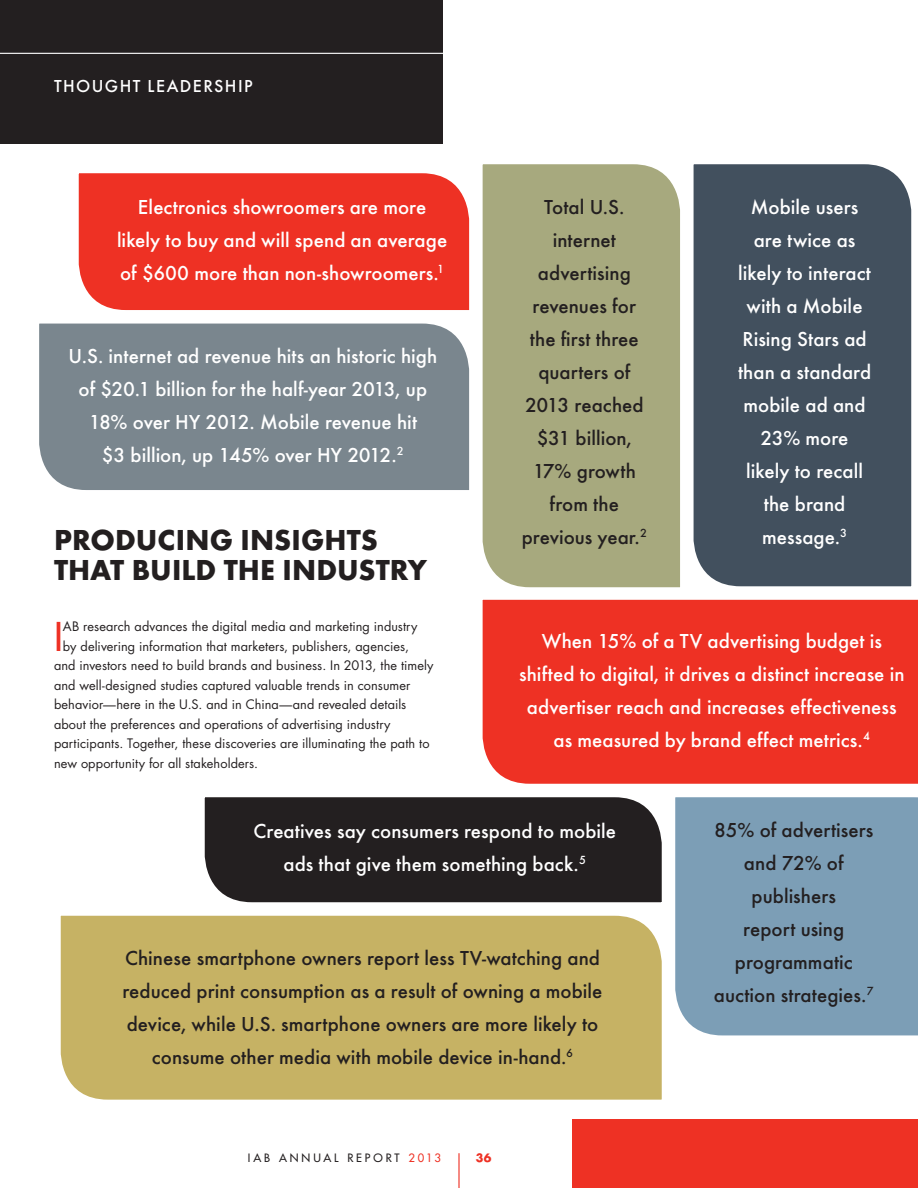
<style>
.page{position:relative;width:918px;height:1188px;background:#fff}
.page>*{position:absolute;margin:0;border:0;box-sizing:border-box;transform-origin:0 0}
.AR-Drop_Cap{font:38.55px "Futura";color:#ee3124}
.AR-Headline{font:700 30px/30px "Futura TOT";color:#231f20}
.Research_Bubble_Smal{font:500 21px/33px "Futura TOT";color:#fff;text-align:center}
.Research_Bubble_Smal-2{font:500 21px/33px "Futura TOT";color:#231f20;text-align:center}
.AR-Section_Header{font:500 18px "Futura TOT";letter-spacing:.08em;color:#fff}
.AR-Drop_Cap-2{font:12.75px "Futura";letter-spacing:.005em;color:#231f20}
.t1{font:700 12.75px "Futura TOT";color:#ee3124}
.t2{font:11.25px "Futura";letter-spacing:.255em;color:#231f20}
.s1{color:#ee3124}
</style>
<div class="page">
<hr style="left:458px;top:1153px;width:2px;height:35px;background:#ee3124">
<div style="left:0;top:0;width:442px;height:144px;background:#231f20"></div>
<hr style="left:0;top:53px;width:542px;height:1px;background:#fff">
<div style="left:78px;top:173px;width:392px;height:137px;background:#ee3124"></div>
<div style="left:39px;top:323px;width:431px;height:167px;background:#7a868e"></div>
<div style="left:482px;top:164px;width:198px;height:424px;background:#a7a97e"></div>
<div style="left:693px;top:164px;width:219px;height:423px;background:#42505e"></div>
<div style="left:60px;top:915px;width:602px;height:185px;background:#c6b264"></div>
<div style="left:675px;top:797px;width:243px;height:239px;background:#7c9eb6"></div>
<div style="left:482px;top:599px;width:436px;height:185px;background:#ee3124"></div>
<div style="left:204px;top:797px;width:458px;height:106px;background:#231f20"></div>
<div style="left:572px;top:1120px;width:346px;height:68px;background:#ee3124"></div>
<p class="AR-Section_Header" style="left:54px;top:76px;width:200px">THOUGHT LEADERSHIP</p>
<p class="Research_Bubble_Smal" style="left:117px;top:190px;width:332px">Electronics showroomers are more likely to buy and will spend an average of $600 more than non-showroomers.<sup>1</sup></p>
<p class="Research_Bubble_Smal" style="left:69px;top:340px;width:370px">U.S. internet ad revenue hits an historic high of $20.1 billion for the half-year 2013, up 18% over HY 2012. Mobile revenue hit<br>$3 billion, up 145% over HY 2012.<sup>2</sup></p>
<p class="AR-Headline" style="left:54px;top:524px;width:374px">PRODUCING INSIGHTS<br>THAT BUILD THE INDUSTRY</p>
<p class="AR-Drop_Cap" style="left:54px;top:612px;width:10px">I</p>
<p class="AR-Drop_Cap-2" style="left:63px;top:618px;width:356px">AB research advances the digital media and marketing industry</p>
<p class="AR-Drop_Cap-2" style="left:63px;top:637px;width:348px">by delivering information that marketers, publishers, agencies,</p>
<p class="AR-Drop_Cap-2" style="left:54px;top:657px;width:381px">and investors need to build brands and business. In 2013, the timely</p>
<p class="AR-Drop_Cap-2" style="left:54px;top:676px;width:358px">and well-designed studies captured valuable trends in consumer</p>
<p class="AR-Drop_Cap-2" style="left:54px;top:696px;width:354px">behavior—here in the U.S. and in China—and revealed details</p>
<p class="AR-Drop_Cap-2" style="left:54px;top:715px;width:338px">about the preferences and operations of advertising industry</p>
<p class="AR-Drop_Cap-2" style="left:54px;top:735px;width:377px">participants. Together, these discoveries are illuminating the path to</p>
<p class="AR-Drop_Cap-2" style="left:54px;top:754px;width:206px">new opportunity for all stakeholders.</p>
<p class="Research_Bubble_Smal-2" style="left:522px;top:190px;width:127px">Total U.S. internet advertising revenues for the first three quarters of<br>2013 reached $31 billion,<br>17% growth from the previous year.<sup>2</sup></p>
<p class="Research_Bubble_Smal" style="left:738px;top:190px;width:135px">Mobile users are twice as likely to interact with a Mobile<br>Rising Stars ad than a standard mobile ad and<br>23% more likely to recall the brand message.<sup>3</sup></p>
<p class="Research_Bubble_Smal" style="left:519px;top:625px;width:387px">When 15% of a TV advertising budget is shifted to digital, it drives a distinct increase in advertiser reach and increases effectiveness as measured by brand effect metrics.<sup>4</sup></p>
<p class="Research_Bubble_Smal" style="left:253px;top:815px;width:364px">Creatives say consumers respond to mobile ads that give them something back.<sup>5</sup></p>
<p class="Research_Bubble_Smal-2" style="left:122px;top:941px;width:482px">Chinese smartphone owners report less TV-watching and reduced print consumption as a result of owning a mobile device, while U.S. smartphone owners are more likely to consume other media with mobile device in-hand.<sup>6</sup></p>
<p class="t2" style="left:248px;top:1151px;width:195px">IAB ANNUAL REPORT <span class="s1">2013</span></p>
<p class="t1" style="left:476px;top:1150px;width:17px">36</p>
<p class="Research_Bubble_Smal-2" style="left:714px;top:814px;width:161px">85% of advertisers and 72% of publishers<br>report using programmatic auction strategies.<sup>7</sup></p>
</div>
